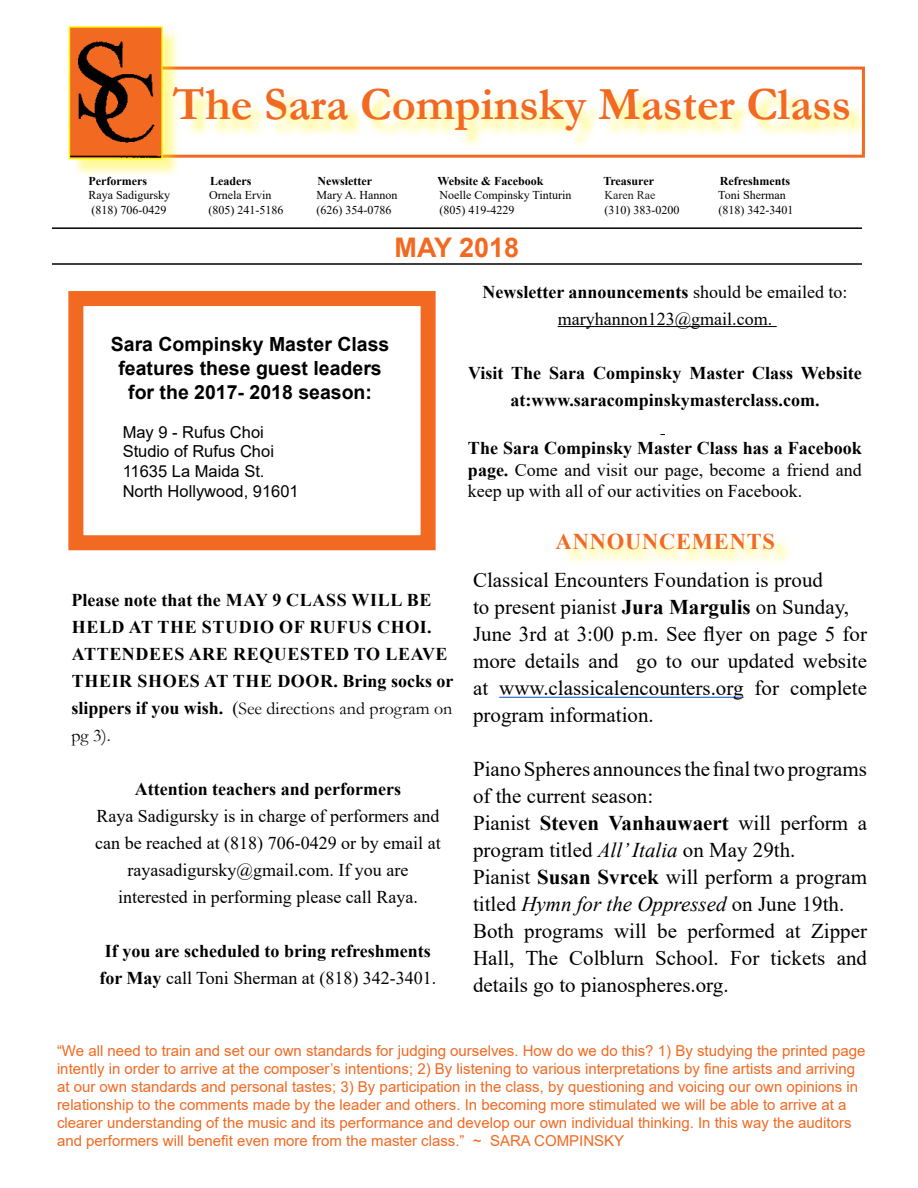
<style>
.page{position:relative;width:918px;height:1188px;background:#fff}
.page>*{position:absolute;margin:0;border:0;box-sizing:border-box;transform-origin:0 0}
.t1{font:700 46.5px "Garamond";color:#f26921}
.t2{font:700 27px "Arial";color:#f26921}
.t3{font:700 22.5px "Times New Roman";letter-spacing:.035em;color:#f26921}
.t4{font:21px/27px "Times New Roman";color:#000}
.t5{font:700 19.5px/24px "Arial";color:#000;text-align:center}
.t6{font:18px/27px "Times New Roman";color:#000;text-align:center}
.t7{font:700 18px/27px "Times New Roman";color:#000;text-align:center}
.t8{font:700 18px/27px "Times New Roman";letter-spacing:.035em;color:#000}
.t9{font:18px/27px "Garamond";color:#000}
.t10{font:16.5px/19.8px "Arial";color:#000}
.t11{font:15px/18px "Arial";color:#f26921}
.t12{font:12px "Times New Roman";color:#000}
.t13{font:700 12px "Times New Roman";color:#000}
.t14{font:12px "Times New Roman";color:#222}
.s1{font-family:"Times New Roman";font-weight:700}
.s2{font-family:"Times New Roman"}
.s3{font-weight:400}
.s4{font-weight:700}
.s5{font-style:italic}
</style>
<div class="page">
<div style="left:68px;top:291px;width:368px;height:259px;border:15px solid #f26921"></div>
<div style="left:158px;top:67px;width:707px;height:91px;border:3px solid #f26921"></div>
<hr style="left:52px;top:227px;width:810px;height:2px;background:#000">
<hr style="left:52px;top:263px;width:810px;height:2px;background:#000">
<div style="left:71px;top:28px;width:111px;height:150px;background:#fff200;opacity:.4"></div>
<img style="left:72px;top:29px;width:88px;height:127px">
<div style="left:69px;top:26px;width:94px;height:133px;border:2px solid #fff200"></div>
<div style="left:176px;top:91px;width:692px;height:58px;background:#fff200;opacity:.5"></div>
<div style="left:559px;top:535px;width:234px;height:33px;background:#fff200;opacity:.5"></div>
<hr style="left:558px;top:326px;width:219px;height:1px;background:#000">
<hr style="left:499px;top:697px;width:245px;height:1px;background:#15c">
<h1 class="t1" style="left:173px;top:73px;width:680px">The Sara Compinsky Master Class</h1>
<p class="t13" style="left:88px;top:172px;width:60px">Performers</p>
<p class="t13" style="left:210px;top:172px;width:43px">Leaders</p>
<p class="t13" style="left:317px;top:172px;width:56px">Newsletter</p>
<p class="t13" style="left:438px;top:172px;width:108px">Website &amp; Facebook</p>
<p class="t13" style="left:603px;top:172px;width:52px">Treasurer</p>
<p class="t13" style="left:720px;top:172px;width:72px">Refreshments</p>
<p class="t12" style="left:88px;top:187px;width:83px">Raya Sadigursky</p>
<p class="t12" style="left:209px;top:187px;width:64px">Ornela Ervin</p>
<p class="t12" style="left:316px;top:187px;width:82px">Mary A. Hannon</p>
<p class="t12" style="left:439px;top:187px;width:134px">Noelle Compinsky Tinturin</p>
<p class="t14" style="left:604px;top:187px;width:52px">Karen Rae</p>
<p class="t12" style="left:718px;top:187px;width:69px">Toni Sherman</p>
<p class="t12" style="left:92px;top:201px;width:76px">(818) 706-0429</p>
<p class="t12" style="left:208px;top:201px;width:76px">(805) 241-5186</p>
<p class="t12" style="left:316px;top:201px;width:76px">(626) 354-0786</p>
<p class="t12" style="left:439px;top:201px;width:76px">(805) 419-4229</p>
<p class="t12" style="left:604px;top:201px;width:76px">(310) 383-0200</p>
<p class="t12" style="left:718px;top:201px;width:76px">(818) 342-3401</p>
<h2 class="t2" style="left:395px;top:228px;width:126px">MAY 2018</h2>
<h3 class="t5" style="left:111px;top:333px;width:280px">Sara Compinsky Master Class features these guest leaders for the 2017- 2018 season:</h3>
<p class="t10" style="left:123px;top:422px;width:178px">May 9 - Rufus Choi<br>Studio of Rufus Choi<br>11635 La Maida St.<br>North Hollywood, 91601</p>
<p class="t8" style="left:71px;top:586px;width:378px">Please note that the MAY 9 Cla ss will be held AT THE STUDIO OF RUFUS CHOI.<br>Attendees are requested to leave their shoes at the door</p>
<p class="t7" style="left:334px;top:667px;width:122px">. Bring socks or</p>
<p class="t9" style="left:71px;top:695px;width:382px"><span class="s1">slippers if you wish.</span> <span class="s2">(</span>See directions and program on pg 3).</p>
<p class="t7" style="left:135px;top:775px;width:268px">Attention teachers and performers</p>
<p class="t6" style="left:95px;top:802px;width:347px">Raya Sadigursky is in charge of performers and can be reached at (818) 706-0429 or by email at rayasadigursky@gmail.com. If you are interested in performing please call Raya.</p>
<p class="t7" style="left:99px;top:937px;width:339px">If you are scheduled to bring refreshments for May <span class="s3">call Toni Sherman at (818) 342-3401.</span></p>
<p class="t6" style="left:482px;top:278px;width:367px"><span class="s4">Newsletter announcements</span> should be emailed to: maryhannon123@gmail.com.</p>
<p class="t7" style="left:468px;top:359px;width:395px">Visit The Sara Compinsky Master Class Website at:www.saracompinskymasterclass.com.</p>
<p class="t6" style="left:468px;top:437px;width:396px;line-height:21.6px;text-align:justify"><span class="s4">The Sara Compinsky Master Class has a Facebook page.</span> Come and visit our page, become a friend and keep up with all of our activities on Facebook.</p>
<h3 class="t3" style="left:556px;top:525px;width:219px">ANNOUNCEMENTS</h3>
<p class="t4" style="left:473px;top:566px;width:396px">Classical Encounters Foundation is proud<br>to present pianist <span class="s4">Jura Margulis</span> on Sunday, June 3rd at 3:00 p.m. See flyer on page 5 for more details and go to our updated website at www.classicalencounters.org for complete program information.</p>
<p class="t4" style="left:473px;top:755px;width:396px">Piano Spheres announces the final two programs of the current season:<br>Pianist <span class="s4">Steven Vanhauwaert</span> will perform a program titled <span class="s5">All’ Italia</span> on May 29th.<br>Pianist <span class="s4">Susan Svrcek</span> will perform a program titled <span class="s5">Hymn for the Oppressed</span> on June 19th.<br>Both programs will be performed at Zipper Hall, The Colblurn School. For tickets and details go to pianospheres.org.</p>
<p class="t11" style="left:57px;top:1042px;width:810px">“We all need to train and set our own standards for judging ourselves. How do we do this? 1) By studying the printed page intently in order to arrive at the composer’s intentions; 2) By listening to various interpretations by fine artists and arriving at our own standards and personal tastes; 3) By participation in the class, by questioning and voicing our own opinions in relationship to the comments made by the leader and others. In becoming more stimulated we will be able to arrive at a clearer understanding of the music and its performance and develop our own individual thinking. In this way the auditors and performers will benefit even more from the master class.” ~ SARA COMPINSKY</p>
</div>
